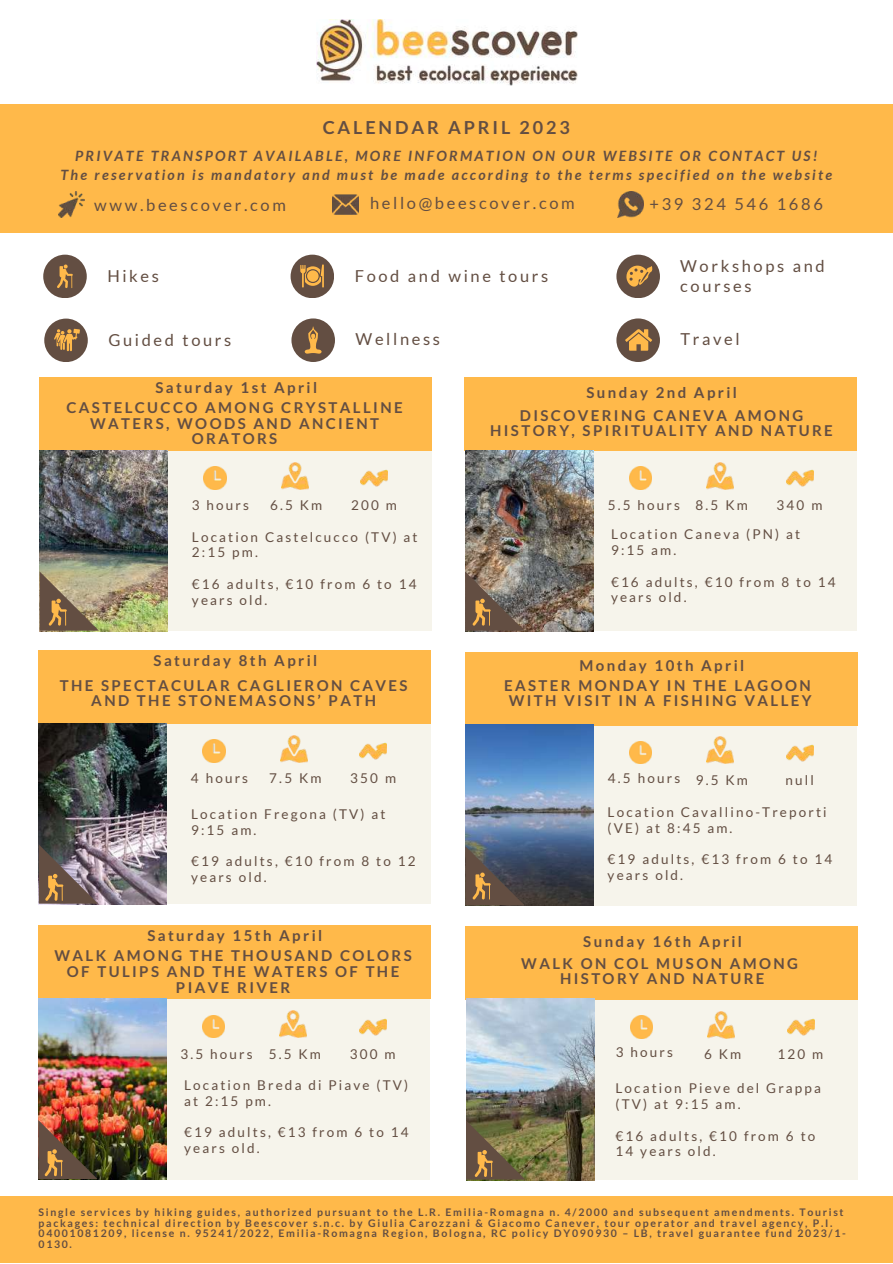
<style>
.page{position:relative;width:893px;height:1264px;background:#fff}
.page>*{position:absolute;margin:0;border:0;box-sizing:border-box;transform-origin:0 0}
.t1{font:700 18px "Lato";letter-spacing:.16em;color:#634e42}
.t2{font:16.5px/19px "Lato";letter-spacing:.16em;color:#634e42}
.t3{font:700 15px/15.8px "Lato";letter-spacing:.16em;color:#634e42;text-align:center}
.t4{font:italic 700 14.25px/19px "Lato";letter-spacing:.16em;color:#634e42;text-align:center}
.t5{font:13.5px/15.8px "Lato";letter-spacing:.16em;color:#634e42}
.t6{font:700 10.5px/10.5px "Lato";letter-spacing:.16em;color:#634e42}
</style>
<div class="page">
<div style="left:0;top:1196px;width:892px;height:66px;background:#ffb94a"></div>
<div style="left:0;top:105px;width:892px;height:128px;background:#ffb94a"></div>
<img style="left:59px;top:191px;width:25px;height:26px">
<img style="left:332px;top:194px;width:26px;height:21px">
<img style="left:617px;top:191px;width:26px;height:26px">
<div style="left:43px;top:255px;width:44px;height:43px;background:#634e42;border-radius:50%"></div>
<svg style="left:57px;top:264px;width:16px;height:24px"></svg>
<div style="left:290px;top:255px;width:44px;height:43px;background:#634e42;border-radius:50%"></div>
<svg style="left:300px;top:264px;width:24px;height:23px"></svg>
<div style="left:616px;top:255px;width:44px;height:43px;background:#634e42;border-radius:50%"></div>
<svg style="left:626px;top:266px;width:26px;height:20px"></svg>
<div style="left:44px;top:318px;width:44px;height:44px;background:#634e42;border-radius:50%"></div>
<svg style="left:54px;top:329px;width:26px;height:22px"></svg>
<div style="left:291px;top:318px;width:44px;height:44px;background:#634e42;border-radius:50%"></div>
<svg style="left:305px;top:326px;width:16px;height:27px"></svg>
<div style="left:616px;top:318px;width:44px;height:44px;background:#634e42;border-radius:50%"></div>
<svg style="left:625px;top:329px;width:27px;height:22px"></svg>
<img style="left:316px;top:20px;width:261px;height:65px">
<div style="left:39px;top:696px;width:391px;height:208px;background:#f6f4eb"></div>
<div style="left:38px;top:650px;width:393px;height:73px;background:#ffb94a"></div>
<img style="left:39px;top:723px;width:128px;height:181px">
<img style="left:203px;top:739px;width:22px;height:23px">
<img style="left:280px;top:735px;width:27px;height:27px">
<img style="left:360px;top:742px;width:27px;height:18px">
<svg style="left:39px;top:844px;width:59px;height:59px;background:#7a6761"></svg>
<div style="left:466px;top:971px;width:391px;height:208px;background:#f6f4eb"></div>
<div style="left:465px;top:926px;width:393px;height:73px;background:#ffb94a"></div>
<img style="left:466px;top:998px;width:128px;height:181px">
<img style="left:630px;top:1015px;width:22px;height:23px">
<img style="left:707px;top:1011px;width:27px;height:27px">
<img style="left:787px;top:1018px;width:27px;height:18px">
<svg style="left:466px;top:1120px;width:59px;height:59px;background:#746641"></svg>
<div style="left:465px;top:423px;width:391px;height:208px;background:#f6f4eb"></div>
<div style="left:464px;top:377px;width:393px;height:73px;background:#ffb94a"></div>
<img style="left:465px;top:450px;width:128px;height:181px">
<img style="left:629px;top:467px;width:22px;height:22px">
<img style="left:706px;top:462px;width:27px;height:27px">
<img style="left:786px;top:469px;width:27px;height:18px">
<div style="left:465px;top:697px;width:392px;height:208px;background:#f6f4eb"></div>
<div style="left:465px;top:652px;width:392px;height:73px;background:#ffb94a"></div>
<img style="left:465px;top:724px;width:128px;height:181px">
<img style="left:629px;top:741px;width:22px;height:22px">
<img style="left:706px;top:736px;width:27px;height:27px">
<img style="left:786px;top:744px;width:27px;height:18px">
<div style="left:40px;top:423px;width:391px;height:208px;background:#f6f4eb"></div>
<div style="left:39px;top:377px;width:393px;height:73px;background:#ffb94a"></div>
<img style="left:40px;top:450px;width:128px;height:181px">
<img style="left:204px;top:467px;width:22px;height:22px">
<img style="left:281px;top:462px;width:27px;height:27px">
<img style="left:361px;top:469px;width:27px;height:18px">
<svg style="left:40px;top:571px;width:59px;height:59px;background:#998667"></svg>
<svg style="left:465px;top:571px;width:59px;height:59px;background:#816f5d"></svg>
<div style="left:39px;top:971px;width:391px;height:208px;background:#f6f4eb"></div>
<div style="left:38px;top:925px;width:392px;height:73px;background:#ffb94a"></div>
<img style="left:38px;top:998px;width:128px;height:181px">
<img style="left:202px;top:1015px;width:23px;height:22px">
<img style="left:280px;top:1010px;width:26px;height:27px">
<img style="left:359px;top:1018px;width:27px;height:18px">
<img style="left:38px;top:1119px;width:59px;height:59px">
<svg style="left:465px;top:846px;width:59px;height:59px;background:#5c5451"></svg>
<h1 class="t1" style="left:322px;top:116px;width:249px">CALENDAR APRIL 2023</h1>
<p class="t4" style="left:60px;top:146px;width:773px">PRIVATE TRANSPORT AVAILABLE, MORE INFORMATION ON OUR WEBSITE OR CONTACT US!<br>The reservation is mandatory and must be made according to the terms specified on the website</p>
<p class="t2" style="left:94px;top:195px;width:193px">www.beescover.com</p>
<p class="t2" style="left:370px;top:193px;width:206px">hello@beescover.com</p>
<p class="t2" style="left:649px;top:194px;width:175px">+39 324 546 1686</p>
<p class="t2" style="left:107px;top:266px;width:53px">Hikes</p>
<p class="t2" style="left:354px;top:266px;width:195px">Food and wine tours</p>
<p class="t2" style="left:680px;top:256px;width:146px">Workshops and courses</p>
<p class="t2" style="left:108px;top:329px;width:124px">Guided tours</p>
<p class="t2" style="left:355px;top:329px;width:86px">Wellness</p>
<p class="t2" style="left:680px;top:329px;width:61px">Travel</p>
<p class="t3" style="left:155px;top:379px;width:163px">Saturday 1st April</p>
<p class="t3" style="left:66px;top:399px;width:337px">CASTELCUCCO AMONG CRYSTALLINE<br>WATERS, WOODS AND ANCIENT<br>ORATORS</p>
<p class="t5" style="left:192px;top:497px;width:59px">3 hours</p>
<p class="t5" style="left:270px;top:497px;width:54px">6.5 Km</p>
<p class="t5" style="left:351px;top:497px;width:47px">200 m</p>
<p class="t5" style="left:192px;top:528px;width:227px">Location Castelcucco (TV) at<br>2:15 pm.</p>
<p class="t5" style="left:192px;top:575px;width:226px">€16 adults, €10 from 6 to 14 years old.</p>
<p class="t3" style="left:153px;top:652px;width:165px">Saturday 8th April</p>
<p class="t3" style="left:60px;top:677px;width:349px">THE SPECTACULAR CAGLIERON CAVES<br>AND THE STONEMASONS’ PATH</p>
<p class="t5" style="left:191px;top:770px;width:59px">4 hours</p>
<p class="t5" style="left:269px;top:770px;width:54px">7.5 Km</p>
<p class="t5" style="left:350px;top:770px;width:47px">350 m</p>
<p class="t5" style="left:191px;top:806px;width:196px">Location Fregona (TV) at<br>9:15 am.</p>
<p class="t5" style="left:191px;top:853px;width:226px">€19 adults, €10 from 8 to 12 years old.</p>
<p class="t3" style="left:147px;top:927px;width:176px">Saturday 15th April</p>
<p class="t3" style="left:54px;top:947px;width:359px">WALK AMONG THE THOUSAND COLORS<br>OF TULIPS AND THE WATERS OF THE<br>PIAVE RIVER</p>
<p class="t5" style="left:180px;top:1045px;width:142px">3.5 hours 5.5 Km</p>
<p class="t5" style="left:349px;top:1045px;width:47px">300 m</p>
<p class="t5" style="left:184px;top:1076px;width:226px">Location Breda di Piave (TV) at 2:15 pm.</p>
<p class="t5" style="left:184px;top:1124px;width:226px">€19 adults, €13 from 6 to 14 years old.</p>
<p class="t3" style="left:586px;top:384px;width:152px">Sunday 2nd April</p>
<p class="t3" style="left:490px;top:407px;width:344px">DISCOVERING CANEVA AMONG<br>HISTORY, SPIRITUALITY AND NATURE</p>
<p class="t5" style="left:608px;top:497px;width:141px">5.5 hours 8.5 Km</p>
<p class="t5" style="left:611px;top:491px;width:213px;line-height:29px;text-indent:165px">340 m<br>Location Caneva (PN) at</p>
<p class="t5" style="left:611px;top:542px;width:67px">9:15 am.</p>
<p class="t5" style="left:611px;top:573px;width:226px">€16 adults, €10 from 8 to 14 years old.</p>
<p class="t3" style="left:579px;top:657px;width:166px">Monday 10th April</p>
<p class="t3" style="left:504px;top:677px;width:309px">EASTER MONDAY IN THE LAGOON<br>WITH VISIT IN A FISHING VALLEY</p>
<p class="t5" style="left:608px;top:770px;width:141px">4.5 hours 9.5 Km</p>
<p class="t5" style="left:785px;top:772px;width:30px">null</p>
<p class="t5" style="left:607px;top:804px;width:220px">Location Cavallino-Treporti (VE) at 8:45 am.</p>
<p class="t5" style="left:607px;top:851px;width:226px">€19 adults, €13 from 6 to 14 years old.</p>
<p class="t3" style="left:583px;top:933px;width:160px">Sunday 16th April</p>
<p class="t3" style="left:521px;top:955px;width:278px;line-height:15.1px">WALK ON COL MUSON AMONG<br>HISTORY AND NATURE</p>
<p class="t5" style="left:615px;top:1044px;width:59px">3 hours</p>
<p class="t5" style="left:704px;top:1046px;width:39px">6 Km</p>
<p class="t5" style="left:777px;top:1046px;width:47px">120 m</p>
<p class="t5" style="left:615px;top:1080px;width:207px">Location Pieve del Grappa (TV) at 9:15 am.</p>
<p class="t5" style="left:615px;top:1127px;width:201px">€16 adults, €10 from 6 to<br>14 years old.</p>
<p class="t6" style="left:39px;top:1206px;width:808px">Single services by hiking guides, authorized pursuant to the L.R. Emilia-Romagna n. 4/2000 and subsequent amendments. Tourist packages: technical direction by Beescover s.n.c. by Giulia Carozzani &amp; Giacomo Canever, tour operator and travel agency, P.I.<br>04001081209, license n. 95241/2022, Emilia-Romagna Region, Bologna, RC policy DY090930 – LB, travel guarantee fund 2023/1- 0130.</p>
</div>
